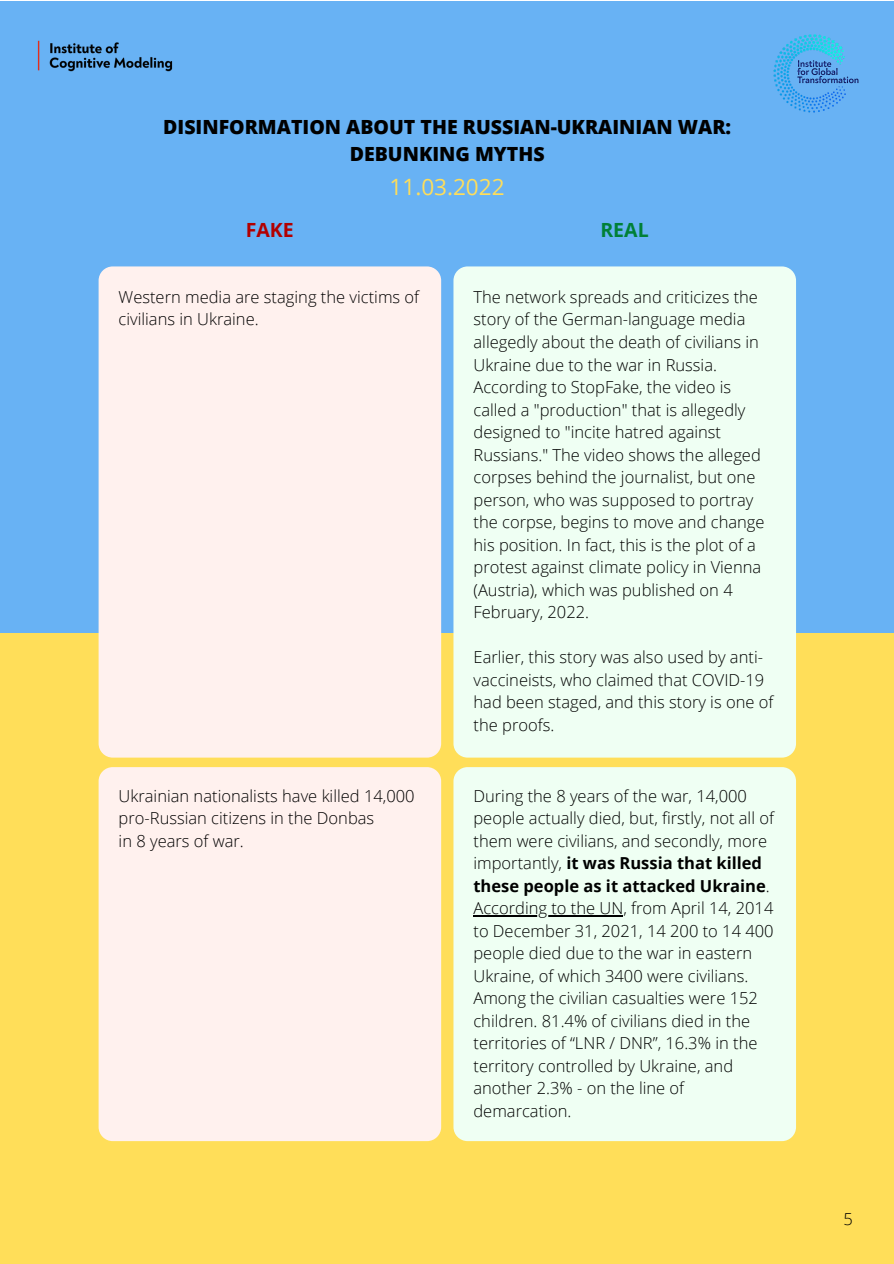
<style>
.page{position:relative;width:894px;height:1264px;background:#fff}
.page>*{position:absolute;margin:0;border:0;box-sizing:border-box;transform-origin:0 0}
.t1{font:22.5px "Open Sans";color:#ffde59}
.t2{font:800 19.5px "Open Sans";color:#000}
.t3{font:700 19.5px "Open Sans";color:#b20000}
.t4{font:700 19.5px "Open Sans";color:#008037}
.t5{font:300 16.5px/22.5px "Open Sans";color:#000}
.s1{font-weight:700}
</style>
<div class="page">
<div style="left:0;top:632px;width:893px;height:631px;background:#ffde59"></div>
<div style="left:99px;top:767px;width:342px;height:374px;background:#fff1ee;border-radius:14px"></div>
<div style="left:453px;top:767px;width:342px;height:374px;background:#effff3;border-radius:14px"></div>
<hr style="left:473px;top:915px;width:150px;height:1px;background:#000">
<div style="left:0;top:1px;width:893px;height:632px;background:#68b2f4"></div>
<img style="left:37px;top:40px;width:136px;height:32px">
<img style="left:773px;top:34px;width:86px;height:79px">
<div style="left:99px;top:266px;width:342px;height:491px;background:#fff1ee;border-radius:14px"></div>
<div style="left:453px;top:266px;width:342px;height:491px;background:#effff3;border-radius:14px"></div>
<p class="t2" style="left:163px;top:113px;width:569px">DISINFORMATION ABOUT THE RUSSIAN-UKRAINIAN WAR:</p>
<p class="t2" style="left:349px;top:140px;width:196px">DEBUNKING MYTHS</p>
<p class="t1" style="left:389px;top:170px;width:116px">11.03.2022</p>
<p class="t3" style="left:246px;top:216px;width:50px">FAKE</p>
<p class="t4" style="left:600px;top:216px;width:50px">REAL</p>
<p class="t5" style="left:119px;top:285px;width:302px">Western media are staging the victims of civilians in Ukraine.</p>
<p class="t5" style="left:473px;top:285px;width:292px">The network spreads and criticizes the story of the German-language media allegedly about the death of civilians in Ukraine due to the war in Russia.<br>According to StopFake, the video is called a "production" that is allegedly designed to "incite hatred against Russians." The video shows the alleged corpses behind the journalist, but one person, who was supposed to portray the corpse, begins to move and change his position. In fact, this is the plot of a protest against climate policy in Vienna (Austria), which was published on 4<br>February, 2022.</p>
<p class="t5" style="left:473px;top:645px;width:301px">Earlier, this story was also used by anti&shy;vaccineists, who claimed that COVID-19 had been staged, and this story is one of the proofs.</p>
<p class="t5" style="left:119px;top:784px;width:297px">Ukrainian nationalists have killed 14,000 pro-Russian citizens in the Donbas</p>
<p class="t5" style="left:119px;top:829px;width:127px">in 8 years of war.</p>
<p class="t5" style="left:473px;top:784px;width:302px">During the 8 years of the war, 14,000 people actually died, but, firstly, not all of them were civilians, and secondly, more importantly, <span class="s1">it was Russia that killed these people as it attacked Ukraine</span>.<br>According to the UN, from April 14, 2014 to December 31, 2021, 14 200 to 14 400 people died due to the war in eastern Ukraine, of which 3400 were civilians.<br>Among the civilian casualties were 152 children. 81.4% of civilians died in the territories of “LNR / DNR”, 16.3% in the territory controlled by Ukraine, and another 2.3% - on the line of demarcation.</p>
<p class="t5" style="left:843px;top:1207px;width:11px">5</p>
</div>
